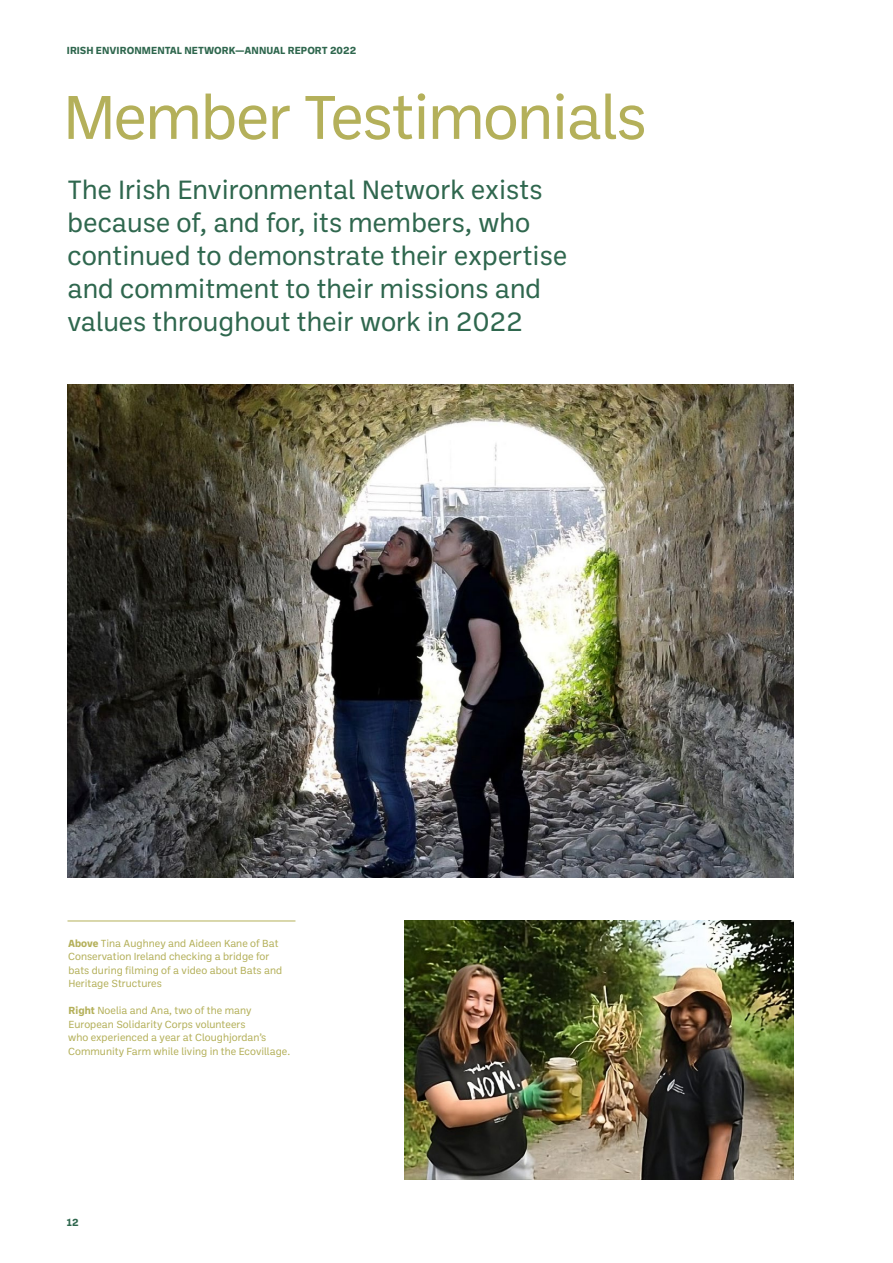
<style>
.page{position:relative;width:893px;height:1263px;background:#fff}
.page>*{position:absolute;margin:0;border:0;box-sizing:border-box;transform-origin:0 0}
.t1{font:63px "Ballinger";letter-spacing:-.025em;color:#b4b05a}
.t2{font:27px/33px "Ballinger";color:#2f674e}
.t3{font:10.5px/13.5px "Ballinger";color:#b4b05a}
.t4{font:700 10.5px "Ballinger";color:#2f674e}
.s1{font-weight:700}
</style>
<div class="page">
<hr style="left:68px;top:920px;width:227px;height:1px;background:#b4b05a">
<img style="left:68px;top:384px;width:726px;height:494px">
<img style="left:404px;top:920px;width:390px;height:259px">
<p class="t4" style="left:67px;top:43px;width:291px">IRISH ENVIRONMENTAL NETWORK—ANNUAL REPORT 2022</p>
<h1 class="t1" style="left:63px;top:75px;width:585px">Member Testimonials</h1>
<h2 class="t2" style="left:68px;top:172px;width:501px">The Irish Environmental Network exists because of, and for, its members, who continued to demonstrate their expertise and commitment to their missions and values throughout their work in 2022</h2>
<p class="t3" style="left:68px;top:936px;width:216px"><span class="s1">Above</span> Tina Aughney and Aideen Kane of Bat Conservation Ireland checking a bridge for bats during filming of a video about Bats and Heritage Structures</p>
<p class="t3" style="left:68px;top:1003px;width:224px"><span class="s1">Right</span> Noelia and Ana, two of the many European Solidarity Corps volunteers<br>who experienced a year at Cloughjordan’s Community Farm while living in the Ecovillage.</p>
<p class="t4" style="left:67px;top:1215px;width:13px">12</p>
</div>
